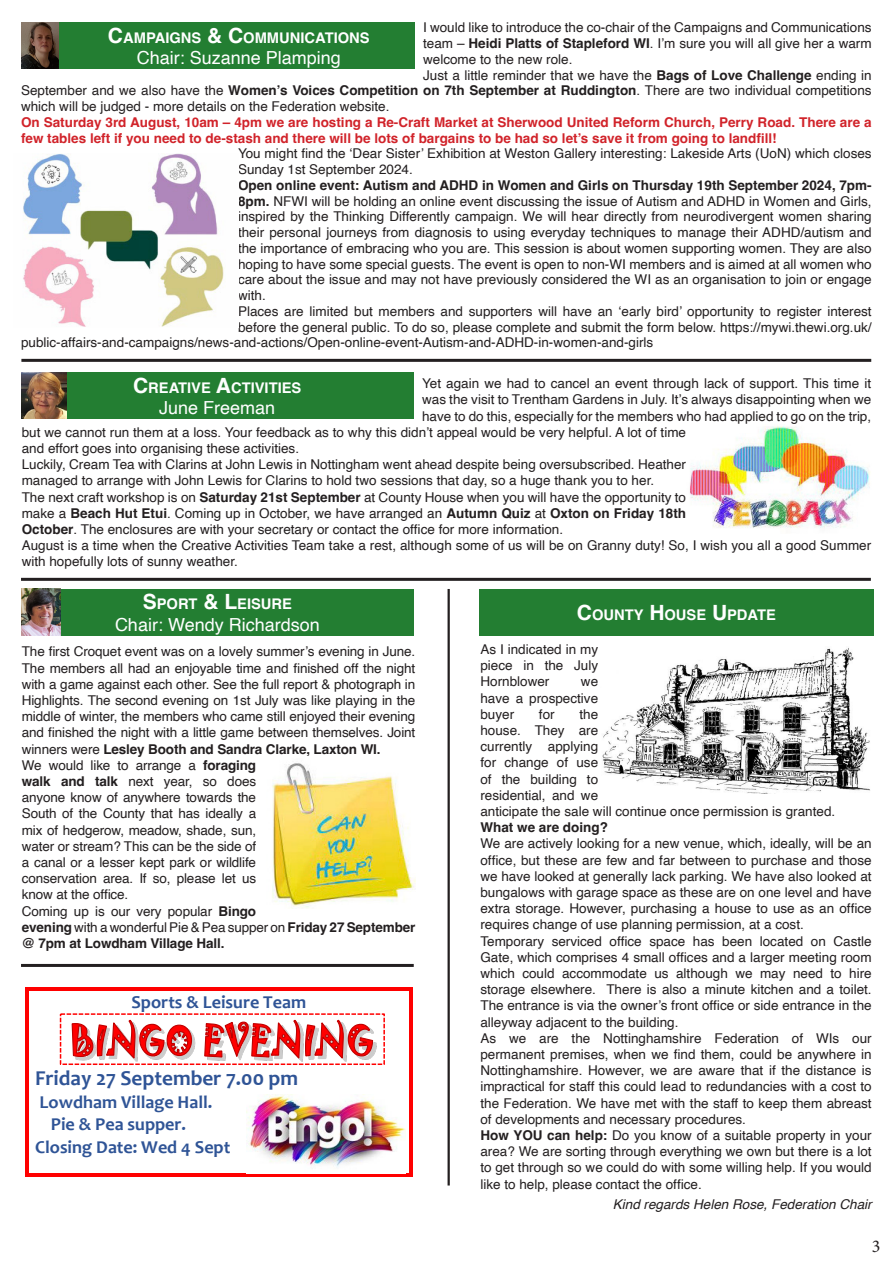
<style>
.page{position:relative;width:893px;height:1263px;background:#fff}
.page>*{position:absolute;margin:0;border:0;box-sizing:border-box;transform-origin:0 0}
.t1{font:700 21.3px "Candara";color:#2f5496}
.t2{font:700 18.15px "Candara";color:#2f5496}
.t3{font:18px "Helvetica";color:#fff}
.t4{font:18px "Minion Pro";color:#231f20}
.t5{font:700 14.7px "Helvetica";color:#fff}
.t6{font:13.5px/16.2px "Helvetica";color:#231f20;text-align:justify}
.t7{font:700 13.5px/15.8px "Helvetica";color:#d1232a}
.t8{font:700 13.5px/16.2px "Helvetica";letter-spacing:-.01em;color:#231f20}
.t9{font:italic 13.5px "Helvetica";color:#231f20}
.s1{font-weight:700}
.s2{font-size:21px}
.s3{font-weight:400}
</style>
<div class="page">
<div style="left:21px;top:372px;width:393px;height:47px;background:#237e32"></div>
<div style="left:22px;top:22px;width:393px;height:47px;background:#237e32"></div>
<img style="left:22px;top:22px;width:37px;height:47px">
<hr style="left:448px;top:589px;width:2px;height:596px;background:#231f20">
<hr style="left:21px;top:359px;width:850px;height:3px;background:#231f20">
<hr style="left:21px;top:578px;width:850px;height:3px;background:#231f20">
<div style="left:21px;top:589px;width:393px;height:47px;background:#237e32"></div>
<img style="left:21px;top:589px;width:39px;height:47px">
<div style="left:479px;top:589px;width:394px;height:47px;background:#237e32"></div>
<img style="left:23px;top:153px;width:201px;height:174px">
<img style="left:690px;top:426px;width:180px;height:102px">
<img style="left:272px;top:763px;width:143px;height:145px">
<svg style="left:25px;top:988px;width:4px;height:3px"></svg>
<hr style="left:29px;top:988px;width:380px;height:3px;background:#f00">
<svg style="left:409px;top:988px;width:4px;height:3px"></svg>
<hr style="left:25px;top:991px;width:4px;height:183px;background:#f00">
<svg style="left:25px;top:1174px;width:4px;height:3px"></svg>
<hr style="left:29px;top:1174px;width:380px;height:3px;background:#f00">
<hr style="left:409px;top:991px;width:4px;height:183px;background:#f00">
<svg style="left:409px;top:1174px;width:4px;height:3px"></svg>
<img style="left:247px;top:1094px;width:159px;height:73px">
<div style="left:60px;top:1013px;width:325px;height:52px;border:2px dashed #f00"></div>
<img style="left:61px;top:1020px;width:322px;height:38px">
<img style="left:135px;top:1023px;width:241px;height:39px">
<svg style="left:71px;top:1013px;width:303px;height:48px"></svg>
<hr style="left:21px;top:964px;width:393px;height:3px;background:#231f20">
<img style="left:602px;top:648px;width:268px;height:146px">
<img style="left:21px;top:372px;width:46px;height:47px">
<p class="t6" style="left:423px;top:20px;width:450px;line-height:15.8px">I would like to introduce the co-chair of the Campaigns and Communications team – <span class="s1">Heidi Platts of Stapleford WI</span>. I’m sure you will all give her a warm welcome to the new role.</p>
<p class="t6" style="left:21px;top:67px;width:852px;line-height:15.8px;text-indent:402px">Just a little reminder that we have the <span class="s1">Bags of Love Challenge</span> ending in September and we also have the <span class="s1">Women’s Voices Competition on 7th September at Ruddington</span>. There are two individual competitions which will be judged - more details on the Federation website.</p>
<p class="t7" style="left:21px;top:116px;width:852px">On Saturday 3rd August, 10am – 4pm we are hosting a Re-Craft Market at Sherwood United Reform Church, Perry Road. There are a few tables left if you need to de-stash and there will be lots of bargains to be had so let’s save it from going to landfill!</p>
<p class="t6" style="left:238px;top:146px;width:635px;line-height:15.8px">You might find the ‘Dear Sister’ Exhibition at Weston Gallery interesting: Lakeside Arts (UoN) which closes<br>Sunday 1st September 2024.</p>
<p class="t6" style="left:238px;top:178px;width:635px;line-height:15.8px"><span class="s1">Open online event: Autism and ADHD in Women and Girls on Thursday 19th September 2024, 7pm-8pm.</span> NFWI will be holding an online event discussing the issue of Autism and ADHD in Women and Girls, inspired by the Thinking Differently campaign. We will hear directly from neurodivergent women sharing their personal journeys from diagnosis to using everyday techniques to manage their ADHD/autism and the importance of embracing who you are. This session is about women supporting women. They are also hoping to have some special guests. The event is open to non-WI members and is aimed at all women who care about the issue and may not have previously considered the WI as an organisation to join or engage with.</p>
<p class="t6" style="left:238px;top:303px;width:635px">Places are limited but members and supporters will have an ‘early bird’ opportunity to register interest</p>
<p class="t6" style="left:238px;top:319px;width:635px">before the general public. To do so, please complete and submit the form below. https://mywi.thewi.org.uk/</p>
<p class="t6" style="left:21px;top:335px;width:634px">public-affairs-and-campaigns/news-and-actions/Open-online-event-Autism-and-ADHD-in-women-and-girls</p>
<p class="t5" style="left:108px;top:28px;width:262px"><span class="s2">C</span>AMPAIGNS <span class="s2">&amp; C</span>OMMUNICATIONS</p>
<p class="t3" style="left:137px;top:44px;width:206px">Chair: Suzanne Plamping</p>
<p class="t5" style="left:133px;top:378px;width:169px"><span class="s2">C</span>REATIVE <span class="s2">A</span>CTIVITIES</p>
<p class="t3" style="left:159px;top:394px;width:118px">June Freeman</p>
<p class="t6" style="left:422px;top:376px;width:451px">Yet again we had to cancel an event through lack of support. This time it</p>
<p class="t6" style="left:422px;top:392px;width:451px">was the visit to Trentham Gardens in July. It’s always disappointing when we</p>
<p class="t6" style="left:422px;top:408px;width:451px">have to do this, especially for the members who had applied to go on the trip,</p>
<p class="t6" style="left:22px;top:424px;width:666px">but we cannot run them at a loss. Your feedback as to why this didn’t appeal would be very helpful. A lot of time</p>
<p class="t6" style="left:22px;top:440px;width:279px">and effort goes into organising these activities.</p>
<p class="t6" style="left:22px;top:457px;width:666px">Luckily, Cream Tea with Clarins at John Lewis in Nottingham went ahead despite being oversubscribed. Heather managed to arrange with John Lewis for Clarins to hold two sessions that day, so a huge thank you to her.</p>
<p class="t6" style="left:22px;top:489px;width:666px">The next craft workshop is on <span class="s1">Saturday 21st September</span> at County House when you will have the opportunity to make a <span class="s1">Beach Hut Etui</span>. Coming up in October, we have arranged an <span class="s1">Autumn Quiz</span> at <span class="s1">Oxton on Friday 18th October</span>. The enclosures are with your secretary or contact the office for more information.</p>
<p class="t6" style="left:22px;top:538px;width:851px">August is a time when the Creative Activities Team take a rest, although some of us will be on Granny duty! So, I wish you all a good Summer with hopefully lots of sunny weather.</p>
<p class="t5" style="left:143px;top:595px;width:151px"><span class="s2">S</span>PORT <span class="s2">&amp; L</span>EISURE</p>
<p class="t3" style="left:115px;top:611px;width:206px">Chair: Wendy Richardson</p>
<p class="t6" style="left:22px;top:644px;width:395px">The first Croquet event was on a lovely summer’s evening in June.<br>The members all had an enjoyable time and finished off the night with a game against each other. See the full report &amp; photograph in Highlights. The second evening on 1st July was like playing in the middle of winter, the members who came still enjoyed their evening and finished the night with a little game between themselves. Joint winners were <span class="s1">Lesley Booth and Sandra Clarke, Laxton WI.</span></p>
<p class="t6" style="left:22px;top:757px;width:236px">We would like to arrange a <span class="s1">foraging walk and talk</span> next year, so does anyone know of anywhere towards the South of the County that has ideally a mix of hedgerow, meadow, shade, sun, water or stream? This can be the side of a canal or a lesser kept park or wildlife conservation area. If so, please let us know at the office.</p>
<p class="t8" style="left:22px;top:904px;width:395px"><span class="s3">Coming up is our very popular</span> Bingo<br>evening <span class="s3">with a wonderful Pie &amp; Pea supper on</span> Friday 27 September @ 7pm at Lowdham Village Hall.</p>
<p class="t5" style="left:577px;top:606px;width:201px"><span class="s2">C</span>OUNTY <span class="s2">H</span>OUSE <span class="s2">U</span> PDATE</p>
<p class="t6" style="left:480px;top:641px;width:119px">As I indicated in my piece in the July Hornblower</p>
<p class="t6" style="left:480px;top:674px;width:119px;text-indent:101px">we have a prospective buyer</p>
<p class="t6" style="left:539px;top:706px;width:17px">for</p>
<p class="t6" style="left:480px;top:706px;width:356px;text-align:left;text-indent:99px">the<br>house. They are<br>currently applying<br>for change of use<br>of the building to<br>residential, and we<br>anticipate the sale will continue once permission is granted.</p>
<p class="t8" style="left:480px;top:821px;width:129px">What we are doing?</p>
<p class="t6" style="left:480px;top:836px;width:393px">We are actively looking for a new venue, which, ideally, will be an office, but these are few and far between to purchase and those we have looked at generally lack parking. We have also looked at bungalows with garage space as these are on one level and have extra storage. However, purchasing a house to use as an office requires change of use planning permission, at a cost.</p>
<p class="t6" style="left:480px;top:933px;width:393px">Temporary serviced office space has been located on Castle Gate, which comprises 4 small offices and a larger meeting room which could accommodate us although we may need to hire storage elsewhere. There is also a minute kitchen and a toilet.<br>The entrance is via the owner’s front office or side entrance in the alleyway adjacent to the building.</p>
<p class="t6" style="left:480px;top:1030px;width:393px">As we are the Nottinghamshire Federation of WIs our permanent premises, when we find them, could be anywhere in Nottinghamshire. However, we are aware that if the distance is impractical for staff this could lead to redundancies with a cost to the Federation. We have met with the staff to keep them abreast of developments and necessary procedures.</p>
<p class="t6" style="left:480px;top:1127px;width:393px"><span class="s1">How YOU can help:</span> Do you know of a suitable property in your area? We are sorting through everything we own but there is a lot to get through so we could do with some willing help. If you would like to help, please contact the office.</p>
<p class="t9" style="left:613px;top:1194px;width:260px">Kind regards Helen Rose, Federation Chair</p>
<p class="t2" style="left:131px;top:991px;width:176px">Sports &amp; Leisure Team</p>
<p class="t1" style="left:35px;top:1065px;width:265px">Friday 27 September 7.00 pm</p>
<p class="t2" style="left:40px;top:1091px;width:174px">Lowdham Village Hall.</p>
<p class="t2" style="left:51px;top:1113px;width:137px">Pie &amp; Pea supper.</p>
<p class="t2" style="left:35px;top:1135px;width:197px">Closing Date: Wed 4 Sept</p>
<p class="t4" style="left:872px;top:1234px;width:10px">3</p>
</div>
